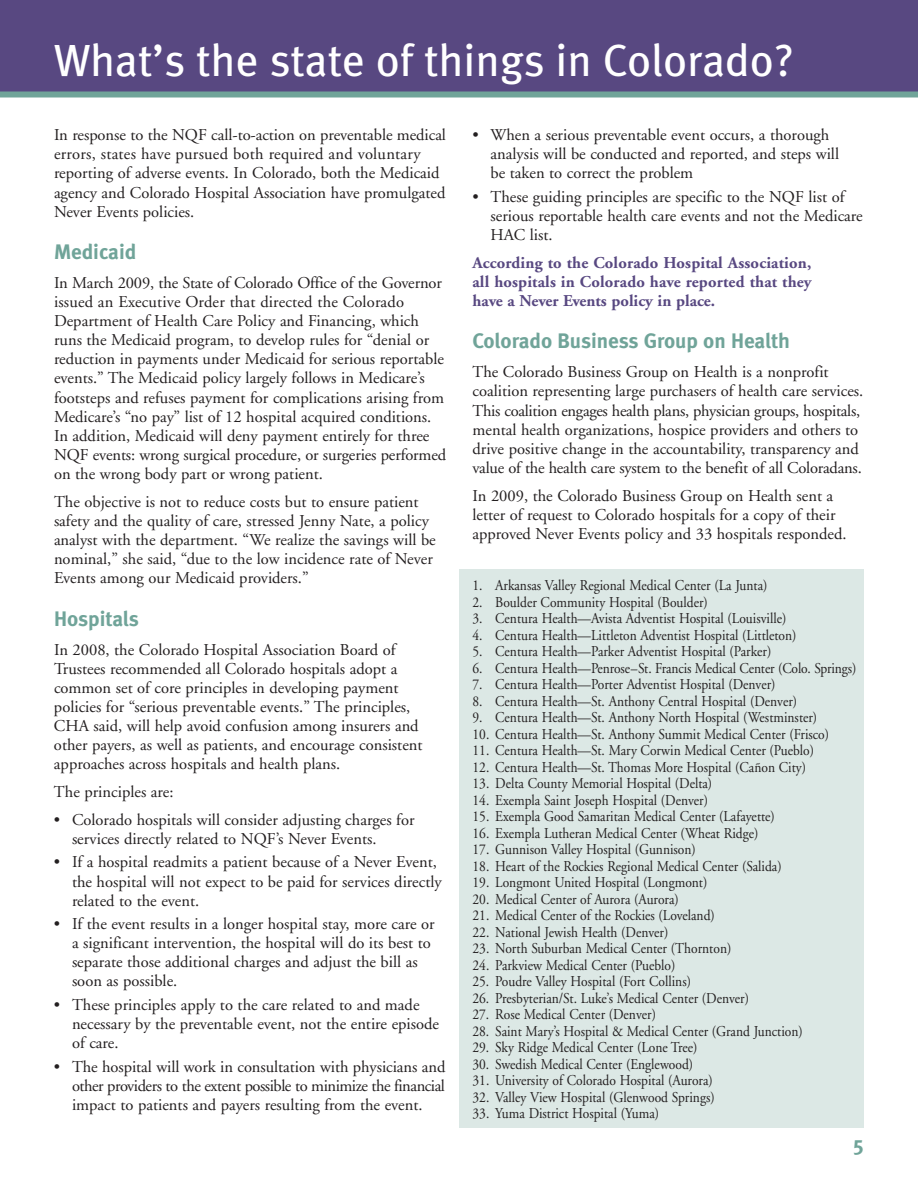
<style>
.page{position:relative;width:918px;height:1188px;background:#fff}
.page>*{position:absolute;margin:0;border:0;box-sizing:border-box;transform-origin:0 0}
.t1{font:45px "Meta";color:#fff}
.t2{font:700 21px "Meta";color:#70a499}
.t3{font:16.5px/19.2px "Adobe Garamond";color:#231f20}
.t4{font:700 16.5px/19.2px "Adobe Garamond";color:#584881;text-align:justify}
.t5{font:15px "Adobe Garamond";color:#231f20;scale:.9 1}
</style>
<div class="page">
<div style="left:0;top:0;width:918px;height:94px;background:#584881"></div>
<div style="left:0;top:92px;width:918px;height:6px;background:#70a499"></div>
<div style="left:459px;top:569px;width:405px;height:558px;background:#dce8e5"></div>
<h1 class="t1" style="left:54px;top:34px;width:741px">What’s the state of things in Colorado?</h1>
<p class="t3" style="left:54px;top:126px;width:394px">In response to the NQF call-to-action on preventable medical errors, states have pursued both required and voluntary reporting of adverse events. In Colorado, both the Medicaid agency and Colorado Hospital Association have promulgated Never Events policies.</p>
<p class="t2" style="left:54px;top:239px;width:84px">Medicaid</p>
<p class="t3" style="left:54px;top:273px;width:394px">In March 2009, the State of Colorado Office of the Governor issued an Executive Order that directed the Colorado Department of Health Care Policy and Financing, which runs the Medicaid program, to develop rules for “denial or reduction in payments under Medicaid for serious reportable events.” The Medicaid policy largely follows in Medicare’s footsteps and refuses payment for complications arising from Medicare’s “no pay” list of 12 hospital acquired conditions.<br>In addition, Medicaid will deny payment entirely for three NQF events: wrong surgical procedure, or surgeries performed on the wrong body part or wrong patient.</p>
<p class="t3" style="left:54px;top:492px;width:383px">The objective is not to reduce costs but to ensure patient safety and the quality of care, stressed Jenny Nate, a policy analyst with the department. “We realize the savings will be nominal,” she said, “due to the low incidence rate of Never Events among our Medicaid providers.”</p>
<p class="t2" style="left:54px;top:606px;width:86px">Hospitals</p>
<p class="t3" style="left:54px;top:640px;width:370px">In 2008, the Colorado Hospital Association Board of Trustees recommended all Colorado hospitals adopt a common set of core principles in developing payment policies for “serious preventable events.” The principles, CHA said, will help avoid confusion among insurers and other payers, as well as patients, and encourage consistent approaches across hospitals and health plans.</p>
<p class="t3" style="left:54px;top:783px;width:121px">The principles are:</p>
<p class="t3" style="left:72px;top:810px;width:344px;text-indent:-18px">• Colorado hospitals will consider adjusting charges for services directly related to NQF’s Never Events.</p>
<p class="t3" style="left:72px;top:853px;width:371px;text-indent:-18px">• If a hospital readmits a patient because of a Never Event, the hospital will not expect to be paid for services directly related to the event.</p>
<p class="t3" style="left:72px;top:915px;width:364px;text-indent:-18px">• If the event results in a longer hospital stay, more care or a significant intervention, the hospital will do its best to separate those additional charges and adjust the bill as soon as possible.</p>
<p class="t3" style="left:72px;top:996px;width:369px;text-indent:-18px">• These principles apply to the care related to and made necessary by the preventable event, not the entire episode of care.</p>
<p class="t3" style="left:72px;top:1057px;width:375px;text-align:justify;text-indent:-18px">• The hospital will work in consultation with physicians and other providers to the extent possible to minimize the financial impact to patients and payers resulting from the event.</p>
<p class="t3" style="left:490px;top:126px;width:350px;text-indent:-18px">• When a serious preventable event occurs, a thorough analysis will be conducted and reported, and steps will be taken to correct the problem</p>
<p class="t3" style="left:490px;top:187px;width:374px;text-indent:-18px">• These guiding principles are specific to the NQF list of serious reportable health care events and not the Medicare<br>HAC list.</p>
<p class="t4" style="left:472px;top:253px;width:341px">According to the Colorado Hospital Association, all hospitals in Colorado have reported that they have a Never Events policy in place.</p>
<p class="t2" style="left:472px;top:329px;width:319px">Colorado Business Group on Health</p>
<p class="t3" style="left:472px;top:363px;width:392px">The Colorado Business Group on Health is a nonprofit coalition representing large purchasers of health care services.<br>This coalition engages health plans, physician groups, hospitals, mental health organizations, hospice providers and others to drive positive change in the accountability, transparency and value of the health care system to the benefit of all Coloradans.</p>
<p class="t3" style="left:472px;top:486px;width:376px">In 2009, the Colorado Business Group on Health sent a letter of request to Colorado hospitals for a copy of their approved Never Events policy and 33 hospitals responded.</p>
<p class="t5" style="left:472px;top:577px;width:329px">1. Arkansas Valley Regional Medical Center (La Junta)</p>
<p class="t5" style="left:472px;top:594px;width:263px">2. Boulder Community Hospital (Boulder)</p>
<p class="t5" style="left:472px;top:610px;width:350px">3. Centura Health—Avista Adventist Hospital (Louisville)</p>
<p class="t5" style="left:472px;top:627px;width:362px">4. Centura Health—Littleton Adventist Hospital (Littleton)</p>
<p class="t5" style="left:472px;top:643px;width:334px">5. Centura Health—Parker Adventist Hospital (Parker)</p>
<p class="t5" style="left:472px;top:660px;width:428px">6. Centura Health—Penrose–St. Francis Medical Center (Colo. Springs)</p>
<p class="t5" style="left:472px;top:676px;width:338px">7. Centura Health—Porter Adventist Hospital (Denver)</p>
<p class="t5" style="left:472px;top:693px;width:362px">8. Centura Health—St. Anthony Central Hospital (Denver)</p>
<p class="t5" style="left:472px;top:709px;width:385px">9. Centura Health—St. Anthony North Hospital (Westminster)</p>
<p class="t5" style="left:472px;top:726px;width:398px">10. Centura Health—St. Anthony Summit Medical Center (Frisco)</p>
<p class="t5" style="left:472px;top:742px;width:381px">11. Centura Health—St. Mary Corwin Medical Center (Pueblo)</p>
<p class="t5" style="left:472px;top:759px;width:372px">12. Centura Health—St. Thomas More Hospital (Cañon City)</p>
<p class="t5" style="left:472px;top:775px;width:268px">13. Delta County Memorial Hospital (Delta)</p>
<p class="t5" style="left:472px;top:792px;width:263px">14. Exempla Saint Joseph Hospital (Denver)</p>
<p class="t5" style="left:472px;top:808px;width:338px">15. Exempla Good Samaritan Medical Center (Lafayette)</p>
<p class="t5" style="left:472px;top:825px;width:319px">16. Exempla Lutheran Medical Center (Wheat Ridge)</p>
<p class="t5" style="left:472px;top:841px;width:250px">17. Gunnison Valley Hospital (Gunnison)</p>
<p class="t5" style="left:472px;top:858px;width:345px">18. Heart of the Rockies Regional Medical Center (Salida)</p>
<p class="t5" style="left:472px;top:874px;width:263px">19. Longmont United Hospital (Longmont)</p>
<p class="t5" style="left:472px;top:891px;width:231px">20. Medical Center of Aurora (Aurora)</p>
<p class="t5" style="left:472px;top:907px;width:271px">21. Medical Center of the Rockies (Loveland)</p>
<p class="t5" style="left:472px;top:924px;width:219px">22. National Jewish Health (Denver)</p>
<p class="t5" style="left:472px;top:940px;width:289px">23. North Suburban Medical Center (Thornton)</p>
<p class="t5" style="left:472px;top:957px;width:227px">24. Parkview Medical Center (Pueblo)</p>
<p class="t5" style="left:472px;top:973px;width:244px">25. Poudre Valley Hospital (Fort Collins)</p>
<p class="t5" style="left:472px;top:990px;width:309px">26. Presbyterian/St. Luke’s Medical Center (Denver)</p>
<p class="t5" style="left:472px;top:1006px;width:205px">27. Rose Medical Center (Denver)</p>
<p class="t5" style="left:472px;top:1023px;width:369px">28. Saint Mary’s Hospital &amp; Medical Center (Grand Junction)</p>
<p class="t5" style="left:472px;top:1039px;width:251px">29. Sky Ridge Medical Center (Lone Tree)</p>
<p class="t5" style="left:472px;top:1056px;width:247px">30. Swedish Medical Center (Englewood)</p>
<p class="t5" style="left:472px;top:1072px;width:269px">31. University of Colorado Hospital (Aurora)</p>
<p class="t5" style="left:472px;top:1089px;width:271px">32. Valley View Hospital (Glenwood Springs)</p>
<p class="t5" style="left:472px;top:1105px;width:209px">33. Yuma District Hospital (Yuma)</p>
<p class="t2" style="left:853px;top:1131px;width:12px">5</p>
</div>
